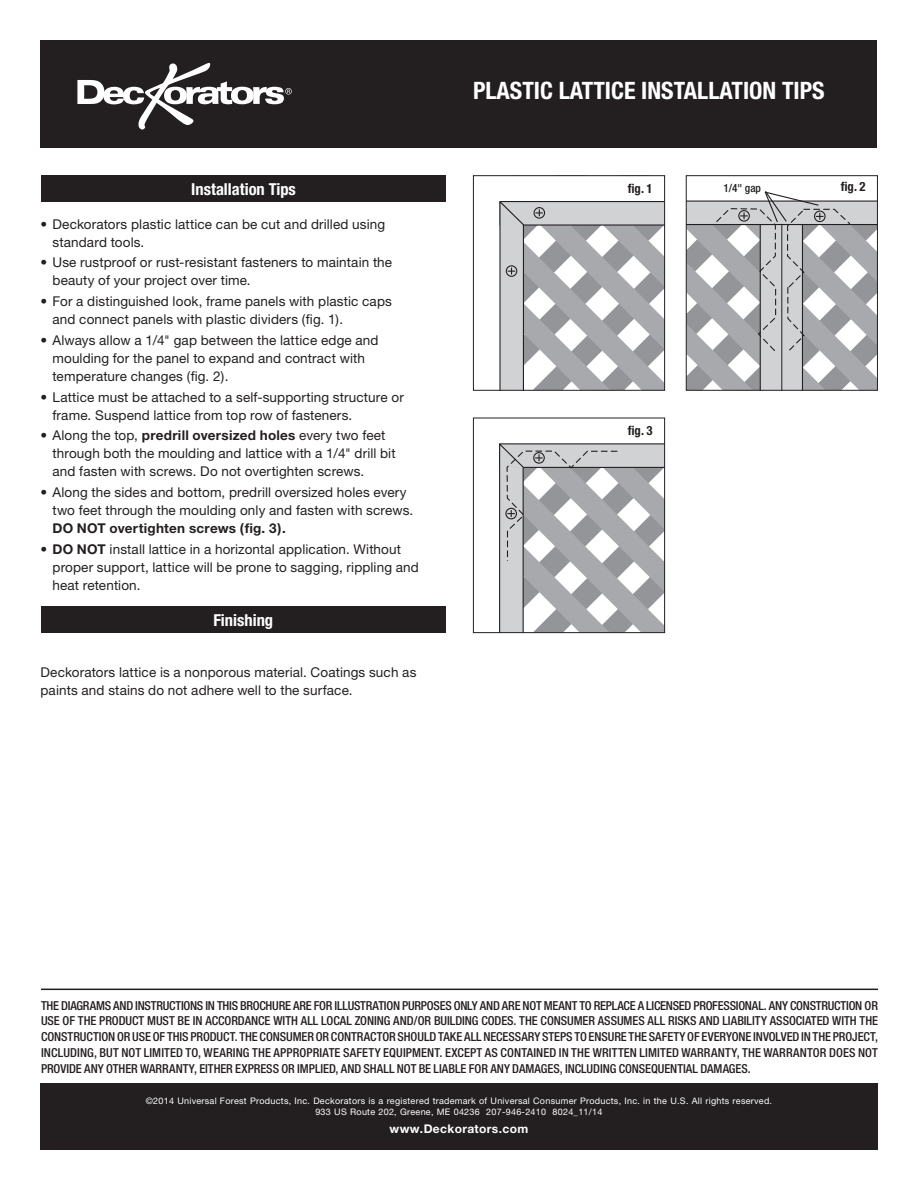
<style>
.page{position:relative;width:918px;height:1188px;background:#fff}
.page>*{position:absolute;margin:0;border:0;box-sizing:border-box;transform-origin:0 0}
.Coverpage_Header{font:700 condensed 24px "Helvetica Neue";color:#fff}
.t1{font:700 condensed 16.5px "Helvetica Neue";color:#fff}
.Body_Copy{font:13.5px/18px "Helvetica Neue";letter-spacing:.01em;color:#231f20}
.Figure{font:700 condensed 12.75px "Helvetica Neue";color:#231f20}
.t2{font:500 condensed 12.3px/15.8px "Helvetica Neue";letter-spacing:-.005em;color:#231f20;text-align:justify}
.t3{font:700 12px "Helvetica Neue";letter-spacing:.03em;color:#fff}
.Figure-2{font:500 condensed 11.25px "Helvetica Neue";color:#231f20}
.t4{font:9px "Helvetica Neue";letter-spacing:.03em;color:#fff}
.s1{font-weight:700}
</style>
<div class="page">
<div style="left:41px;top:175px;width:405px;height:27px;background:#231f20"></div>
<div style="left:41px;top:1083px;width:837px;height:67px;background:#231f20"></div>
<div style="left:41px;top:606px;width:405px;height:27px;background:#231f20"></div>
<svg style="left:499px;top:201px;width:164px;height:188px"></svg>
<div style="left:473px;top:175px;width:192px;height:216px;border:1px solid #231f20"></div>
<svg style="left:686px;top:176px;width:191px;height:214px"></svg>
<hr style="left:41px;top:989px;width:837px;height:1px;background:#231f20">
<svg style="left:499px;top:443px;width:164px;height:188px"></svg>
<div style="left:473px;top:418px;width:192px;height:215px;border:1px solid #231f20"></div>
<div style="left:40px;top:40px;width:837px;height:108px;background:#231f20"></div>
<svg style="left:77px;top:63px;width:215px;height:67px"></svg>
<p class="t1" style="left:191px;top:179px;width:106px">Installation Tips</p>
<p class="Body_Copy" style="left:52px;top:215px;width:334px;text-indent:-12px">• Deckorators plastic lattice can be cut and drilled using standard tools.</p>
<p class="Body_Copy" style="left:52px;top:254px;width:341px;text-indent:-12px">• Use rustproof or rust-resistant fasteners to maintain the beauty of your project over time.</p>
<p class="Body_Copy" style="left:52px;top:292px;width:341px;text-indent:-12px">• For a distinguished look, frame panels with plastic caps and connect panels with plastic dividers (fig. 1).</p>
<p class="Body_Copy" style="left:52px;top:331px;width:328px;text-indent:-12px">• Always allow a 1/4" gap between the lattice edge and moulding for the panel to expand and contract with temperature changes (fig. 2).</p>
<p class="Body_Copy" style="left:52px;top:388px;width:353px;text-indent:-12px">• Lattice must be attached to a self-supporting structure or frame. Suspend lattice from top row of fasteners.</p>
<p class="Body_Copy" style="left:52px;top:426px;width:345px;text-indent:-12px">• Along the top, <span class="s1">predrill oversized holes</span> every two feet through both the moulding and lattice with a 1/4" drill bit and fasten with screws. Do not overtighten screws.</p>
<p class="Body_Copy" style="left:52px;top:483px;width:362px;text-indent:-12px">• Along the sides and bottom, predrill oversized holes every two feet through the moulding only and fasten with screws.<br><span class="s1">DO NOT overtighten screws (fig. 3).</span></p>
<p class="Body_Copy" style="left:52px;top:540px;width:368px;text-indent:-12px">• <span class="s1">DO NOT</span> install lattice in a horizontal application. Without proper support, lattice will be prone to sagging, rippling and heat retention.</p>
<p class="t1" style="left:213px;top:610px;width:61px">Finishing</p>
<p class="Body_Copy" style="left:40px;top:663px;width:377px">Deckorators lattice is a nonporous material. Coatings such as paints and stains do not adhere well to the surface.</p>
<p class="Coverpage_Header" style="left:473px;top:76px;width:353px">PLASTIC LATTICE INSTALLATION TIPS</p>
<p class="Figure" style="left:628px;top:181px;width:26px">fig. 1</p>
<p class="Figure-2" style="left:723px;top:182px;width:39px">1/4" gap</p>
<p class="Figure" style="left:841px;top:179px;width:26px">fig. 2</p>
<p class="Figure" style="left:628px;top:423px;width:26px">fig. 3</p>
<p class="t2" style="left:41px;top:997px;width:839px">THE DIAGRAMS AND INSTRUCTIONS IN THIS BROCHURE ARE FOR ILLUSTRATION PURPOSES ONLY AND ARE NOT MEANT TO REPLACE A LICENSED PROFESSIONAL. ANY CONSTRUCTION OR USE OF THE PRODUCT MUST BE IN ACCORDANCE WITH ALL LOCAL ZONING AND/OR BUILDING CODES. THE CONSUMER ASSUMES ALL RISKS AND LIABILITY ASSOCIATED WITH THE CONSTRUCTION OR USE OF THIS PRODUCT. THE CONSUMER OR CONTRACTOR SHOULD TAKE ALL NECESSARY STEPS TO ENSURE THE SAFETY OF EVERYONE INVOLVED IN THE PROJECT, INCLUDING, BUT NOT LIMITED TO, WEARING THE APPROPRIATE SAFETY EQUIPMENT. EXCEPT AS CONTAINED IN THE WRITTEN LIMITED WARRANTY, THE WARRANTOR DOES NOT PROVIDE ANY OTHER WARRANTY, EITHER EXPRESS OR IMPLIED, AND SHALL NOT BE LIABLE FOR ANY DAMAGES, INCLUDING CONSEQUENTIAL DAMAGES.</p>
<p class="t4" style="left:146px;top:1096px;width:628px">©2014 Universal Forest Products, Inc. Deckorators is a registered trademark of Universal Consumer Products, Inc. in the U.S. All rights reserved.</p>
<p class="t4" style="left:315px;top:1106px;width:289px">933 US Route 202, Greene, ME 04236 207-946-2410 8024_11/14</p>
<p class="t3" style="left:390px;top:1121px;width:140px">www.Deckorators.com</p>
</div>
